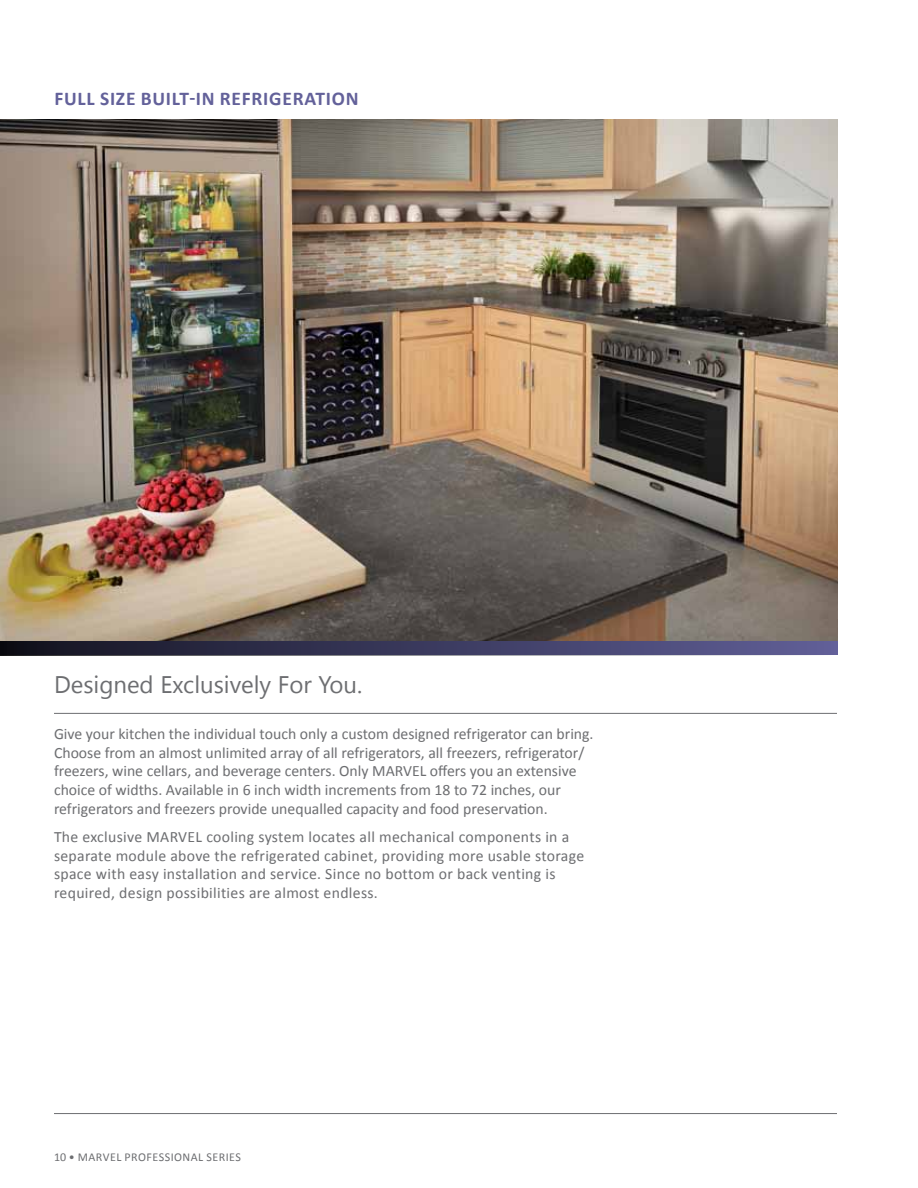
<style>
.page{position:relative;width:918px;height:1188px;background:#fff}
.page>*{position:absolute;margin:0;border:0;box-sizing:border-box;transform-origin:0 0}
.t1{font:24px "Segoe UI";color:#6d6e71}
.t2{font:700 19.5px "Calibri";letter-spacing:.04em;color:#63619a}
.t3{font:15.75px/18.8px "Calibri";color:#6d6e71}
.t4{font:15.75px/18.8px "Calibri";letter-spacing:.02em;color:#6d6e71}
.t5{font:12px "Calibri";letter-spacing:.04em;color:#6d6e71}
</style>
<div class="page">
<img style="left:0;top:120px;width:837px;height:522px">
<svg style="left:0;top:642px;width:837px;height:13px;background:#39385b"></svg>
<hr style="left:54px;top:1113px;width:783px;height:1px;background:#6d6e71">
<hr style="left:54px;top:713px;width:783px;height:1px;background:#6d6e71">
<p class="t2" style="left:54px;top:86px;width:306px">FULL SIZE BUILT-IN REFRIGERATION</p>
<h1 class="t1" style="left:54px;top:668px;width:310px">Designed Exclusively For You.</h1>
<p class="t3" style="left:54px;top:724px;width:541px">Give your kitchen the individual touch only a custom designed refrigerator can bring.<br>Choose from an almost unlimited array of all refrigerators, all freezers, refrigerator/ freezers, wine cellars, and beverage centers. Only MARVEL offers you an extensive choice of widths. Available in 6 inch width increments from 18 to 72 inches, our refrigerators and freezers provide unequalled capacity and food preservation.</p>
<p class="t4" style="left:54px;top:827px;width:532px">The exclusive MARVEL cooling system locates all mechanical components in a separate module above the refrigerated cabinet, providing more usable storage space with easy installation and service. Since no bottom or back venting is required, design possibilities are almost endless.</p>
<p class="t5" style="left:54px;top:1149px;width:188px">10 • MARVEL PROFESSIONAL SERIES</p>
</div>
